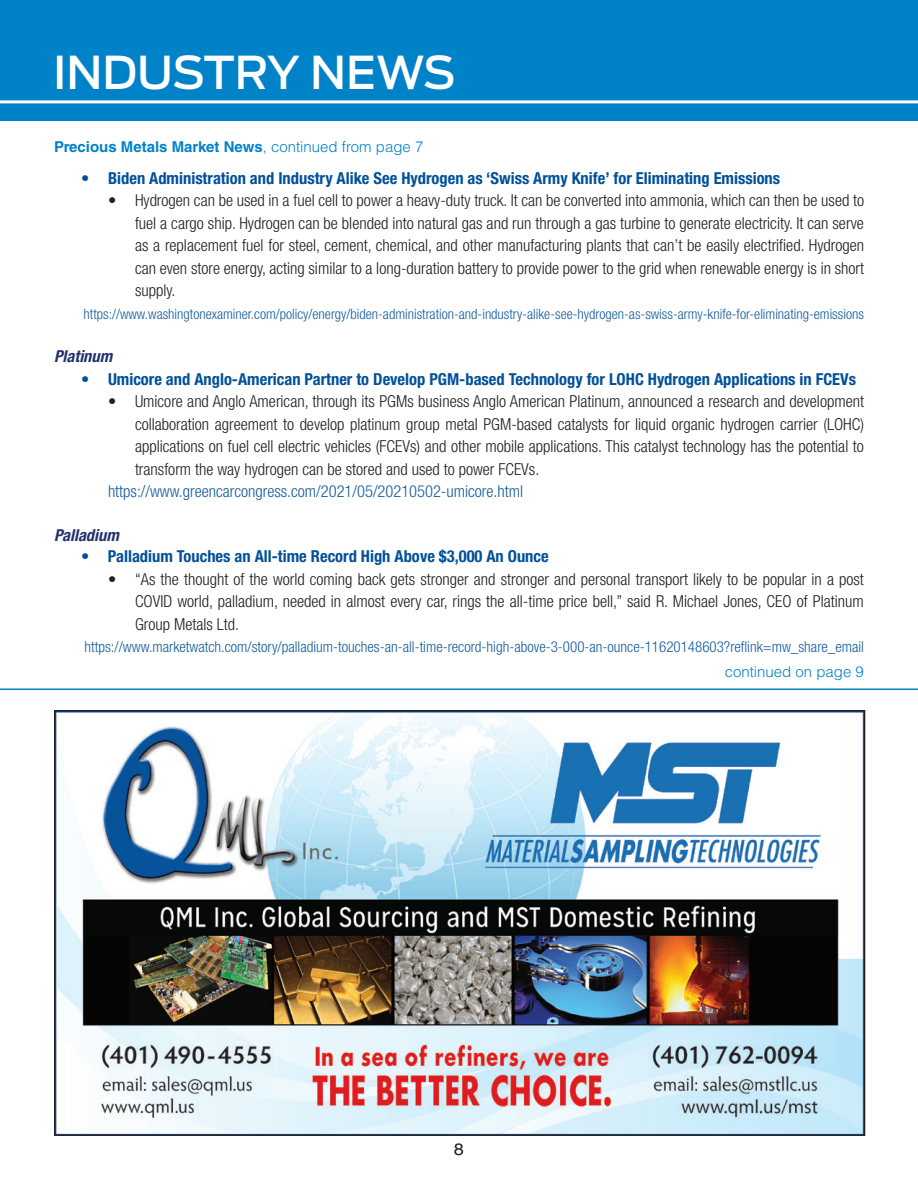
<style>
.page{position:relative;width:918px;height:1188px;background:#fff}
.page>*{position:absolute;margin:0;border:0;box-sizing:border-box;transform-origin:0 0}
.t1{font:500 45px "Ford Antenna";letter-spacing:-.005em;color:#fff}
.t2{font:300 condensed 16.5px/22.5px "Helvetica Neue LT Std";color:#231f20;text-align:justify}
.t3{font:700 condensed 16.5px "Helvetica Neue LT Std";color:#015099}
.t4{font:300 condensed 16.5px "Helvetica Neue LT Std";color:#175d9e}
.t5{font:italic 700 condensed 16.5px "Helvetica Neue LT Std";color:#25316f}
.t6{font:16.5px "Helvetica";color:#231f20;scale:1.1 1}
.t7{font:300 condensed 15px "Helvetica Neue LT Std";color:#175d9e}
.t8{font:700 15px "Helvetica LT Std";color:#0082c8}
.t9{font:300 15px "Helvetica LT Std";color:#0082c8}
.t10{font:300 condensed 14.25px "Helvetica Neue LT Std";color:#175d9e}
.s1{font-weight:300}
</style>
<div class="page">
<div style="left:0;top:0;width:918px;height:122px;background:#0082c8"></div>
<hr style="left:0;top:100px;width:918px;height:3px;background:#fff">
<img style="left:57px;top:714px;width:805px;height:419px">
<div style="left:54px;top:710px;width:811px;height:426px;border:2px solid #231f20"></div>
<hr style="left:0;top:688px;width:918px;height:2px;background:#0082c8">
<p class="t1" style="left:53px;top:33px;width:404px">INDUSTRY NEWS</p>
<p class="t8" style="left:54px;top:138px;width:371px">Precious Metals Market News<span class="s1">, continued from page 7</span></p>
<p class="t3" style="left:81px;top:168px;width:701px">• Biden Administration and Industry Alike See Hydrogen as ‘Swiss Army Knife’ for Eliminating Emissions</p>
<p class="t2" style="left:135px;top:189px;width:731px;text-indent:-27px">• Hydrogen can be used in a fuel cell to power a heavy-duty truck. It can be converted into ammonia, which can then be used to fuel a cargo ship. Hydrogen can be blended into natural gas and run through a gas turbine to generate electricity. It can serve as a replacement fuel for steel, cement, chemical, and other manufacturing plants that can’t be easily electrified. Hydrogen can even store energy, acting similar to a long-duration battery to provide power to the grid when renewable energy is in short supply.</p>
<p class="t10" style="left:84px;top:305px;width:782px">https://www.washingtonexaminer.com/policy/energy/biden-administration-and-industry-alike-see-hydrogen-as-swiss-army-knife-for-eliminating-emissions</p>
<p class="t5" style="left:54px;top:346px;width:60px">Platinum</p>
<p class="t3" style="left:81px;top:369px;width:777px">• Umicore and Anglo-American Partner to Develop PGM-based Technology for LOHC Hydrogen Applications in FCEVs</p>
<p class="t2" style="left:135px;top:390px;width:731px;text-indent:-27px">• Umicore and Anglo American, through its PGMs business Anglo American Platinum, announced a research and development collaboration agreement to develop platinum group metal PGM-based catalysts for liquid organic hydrogen carrier (LOHC) applications on fuel cell electric vehicles (FCEVs) and other mobile applications. This catalyst technology has the potential to transform the way hydrogen can be stored and used to power FCEVs.</p>
<p class="t4" style="left:108px;top:482px;width:417px">https://www.greencarcongress.com/2021/05/20210502-umicore.html</p>
<p class="t5" style="left:54px;top:525px;width:66px">Palladium</p>
<p class="t3" style="left:81px;top:546px;width:469px">• Palladium Touches an All-time Record High Above $3,000 An Ounce</p>
<p class="t2" style="left:135px;top:568px;width:730px;text-indent:-27px">• “As the thought of the world coming back gets stronger and stronger and personal transport likely to be popular in a post COVID world, palladium, needed in almost every car, rings the all-time price bell,” said R. Michael Jones, CEO of Platinum Group Metals Ltd.</p>
<p class="t7" style="left:85px;top:638px;width:781px">https://www.marketwatch.com/story/palladium-touches-an-all-time-record-high-above-3-000-an-ounce-11620148603?reflink=mw_share_email</p>
<p class="t6" style="left:454px;top:1140px;width:11px">8</p>
<p class="t9" style="left:725px;top:662px;width:141px">continued on page 9</p>
</div>
